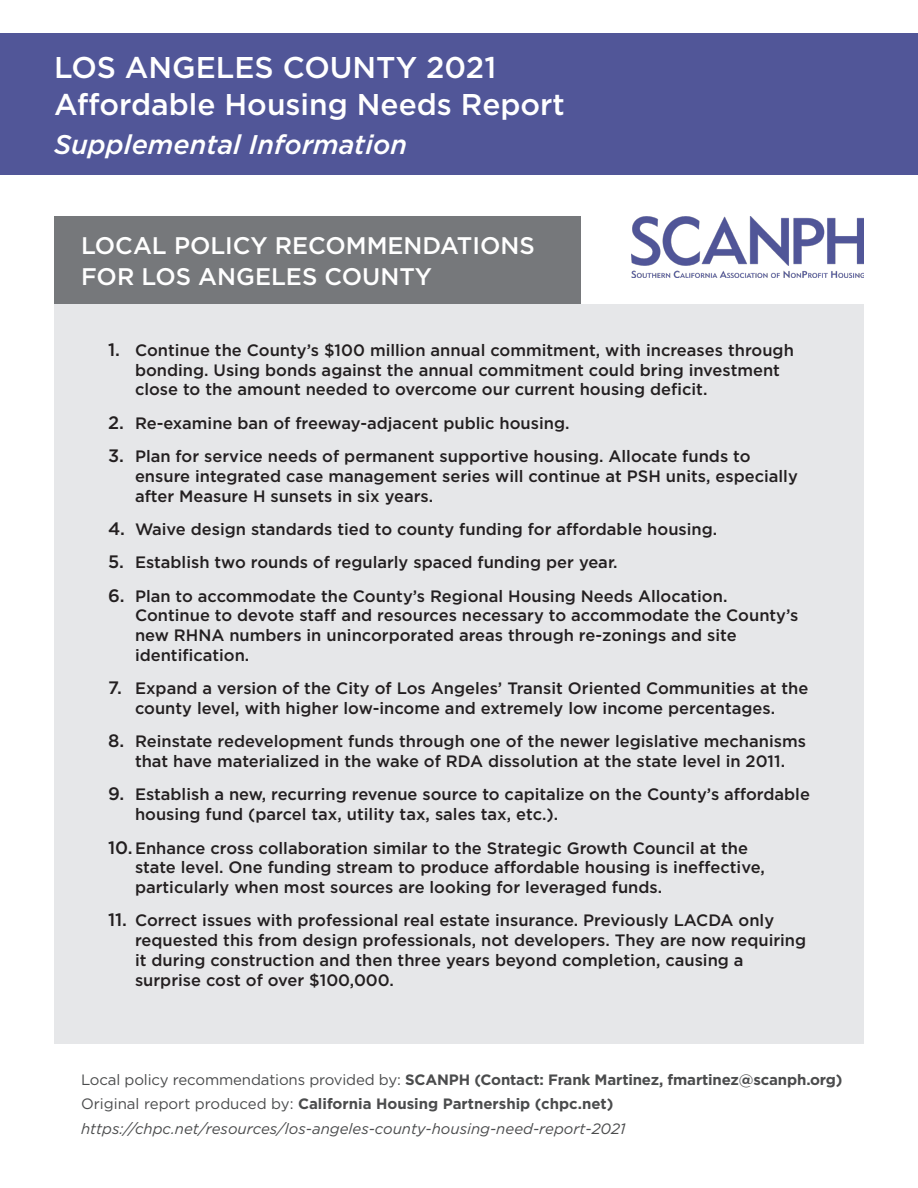
<style>
.page{position:relative;width:918px;height:1188px;background:#fff}
.page>*{position:absolute;margin:0;border:0;box-sizing:border-box;transform-origin:0 0}
.t1{font:500 30px "Gotham";color:#fff}
.t2{font:italic 500 27px "Gotham";color:#fff}
.t3{font:500 24px "Gotham";color:#fff}
.t4{font:500 16.5px/19.8px "Gotham";color:#231f20}
.t5{font:700 15px "Gotham";letter-spacing:-.01em;color:#4b4c4d}
.t6{font:italic 15px "Gotham";color:#4b4c4d}
.s1{font-size:18px}
.s2{font-weight:400}
</style>
<div class="page">
<div style="left:0;top:33px;width:918px;height:142px;background:#515698"></div>
<div style="left:54px;top:216px;width:526px;height:88px;background:#76787b"></div>
<div style="left:54px;top:304px;width:810px;height:739px;background:#e6e7e9"></div>
<img style="left:632px;top:216px;width:232px;height:61px">
<p class="t1" style="left:54px;top:48px;width:444px">LOS ANGELES COUNTY 2021</p>
<h1 class="t1" style="left:54px;top:84px;width:512px">Affordable Housing Needs Report</h1>
<h2 class="t2" style="left:54px;top:127px;width:355px">Supplemental Information</h2>
<h3 class="t3" style="left:81px;top:230px;width:455px">LOCAL POLICY RECOMMENDATIONS</h3>
<p class="t3" style="left:81px;top:261px;width:353px">FOR LOS ANGELES COUNTY</p>
<p class="t4" style="left:135px;top:340px;width:660px;text-indent:-27px"><span class="s1">1.</span> Continue the County’s $100 million annual commitment, with increases through bonding. Using bonds against the annual commitment could bring investment close to the amount needed to overcome our current housing deficit.</p>
<p class="t4" style="left:108px;top:413px;width:463px"><span class="s1">2.</span> Re-examine ban of freeway-adjacent public housing.</p>
<p class="t4" style="left:135px;top:446px;width:664px;text-indent:-27px"><span class="s1">3.</span> Plan for service needs of permanent supportive housing. Allocate funds to ensure integrated case management series will continue at PSH units, especially after Measure H sunsets in six years.</p>
<p class="t4" style="left:108px;top:519px;width:611px"><span class="s1">4.</span> Waive design standards tied to county funding for affordable housing.</p>
<p class="t4" style="left:108px;top:552px;width:511px"><span class="s1">5.</span> Establish two rounds of regularly spaced funding per year.</p>
<p class="t4" style="left:135px;top:586px;width:665px;text-indent:-27px"><span class="s1">6.</span> Plan to accommodate the County’s Regional Housing Needs Allocation.<br>Continue to devote staff and resources necessary to accommodate the County’s new RHNA numbers in unincorporated areas through re-zonings and site identification.</p>
<p class="t4" style="left:108px;top:678px;width:702px;text-align:center"><span class="s1">7.</span> Expand a version of the City of Los Angeles’ Transit Oriented Communities at the county level, with higher low-income and extremely low income percentages.</p>
<p class="t4" style="left:108px;top:731px;width:699px;text-align:center"><span class="s1">8.</span> Reinstate redevelopment funds through one of the newer legislative mechanisms that have materialized in the wake of RDA dissolution at the state level in 2011.</p>
<p class="t4" style="left:135px;top:784px;width:676px;text-indent:-27px"><span class="s1">9.</span> Establish a new, recurring revenue source to capitalize on the County’s affordable housing fund (parcel tax, utility tax, sales tax, etc.).</p>
<p class="t4" style="left:135px;top:838px;width:631px;text-indent:-27px"><span class="s1">10.</span>Enhance cross collaboration similar to the Strategic Growth Council at the state level. One funding stream to produce affordable housing is ineffective, particularly when most sources are looking for leveraged funds.</p>
<p class="t4" style="left:135px;top:910px;width:673px;text-indent:-27px"><span class="s1">11.</span> Correct issues with professional real estate insurance. Previously LACDA only requested this from design professionals, not developers. They are now requiring it during construction and then three years beyond completion, causing a surprise cost of over $100,000.</p>
<p class="t5" style="left:81px;top:1069px;width:763px"><span class="s2">Local policy recommendations provided by:</span> SCANPH (Contact: Frank Martinez, fmartinez@scanph.org)</p>
<p class="t5" style="left:81px;top:1094px;width:534px"><span class="s2">Original report produced by:</span> California Housing Partnership (chpc.net)</p>
<p class="t6" style="left:81px;top:1119px;width:546px">https://chpc.net/resources/los-angeles-county-housing-need-report-2021</p>
</div>
